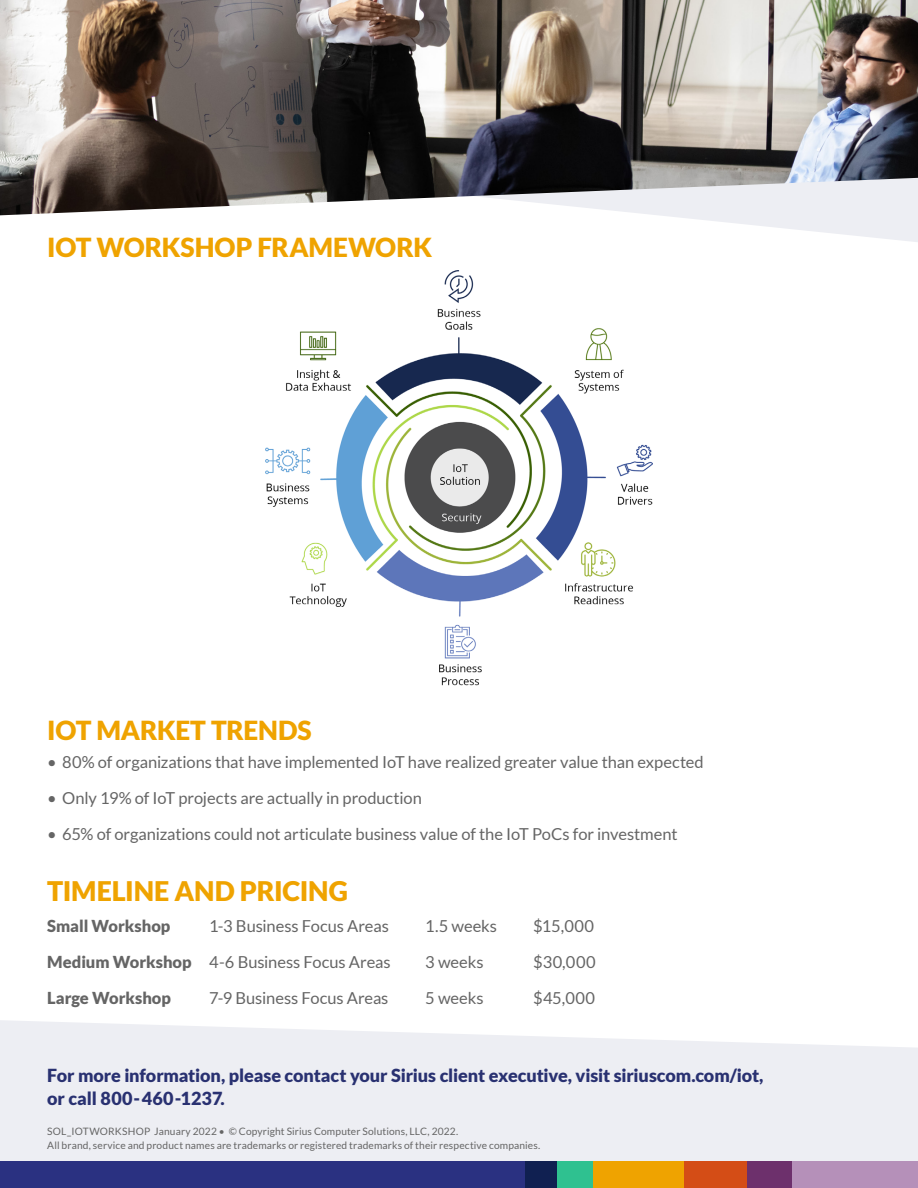
<style>
.page{position:relative;width:918px;height:1188px;background:#edeef3}
.page>*{position:absolute;margin:0;border:0;box-sizing:border-box;transform-origin:0 0}
.GOLD_SUBHEAD_18_18{font:900 27px "Lato";letter-spacing:-.005em;color:#efa300}
.GOLD_SUBHEAD_15_15{font:900 26.25px "Lato";letter-spacing:-.005em;color:#efa300}
.For_more_information{font:900 18px/22.5px "Lato";letter-spacing:-.01em;color:#293171}
.Body_copy_11_15{font:16.5px "Lato";letter-spacing:-.005em;color:#656565}
.Body_copy_11_15-2{font:900 16.5px "Lato";color:#656565}
.Legal_copy_7_10{font:10.2px "Lato";letter-spacing:.015em;color:#656565}
.s1{font-weight:900}
</style>
<div class="page">
<div style="left:0;top:1161px;width:525px;height:27px;background:#2a3181"></div>
<div style="left:556px;top:1161px;width:37px;height:27px;background:#2fc190"></div>
<div style="left:593px;top:1161px;width:91px;height:27px;background:#efa300"></div>
<div style="left:525px;top:1161px;width:31px;height:27px;background:#102051"></div>
<div style="left:684px;top:1161px;width:63px;height:27px;background:#d44d16"></div>
<div style="left:747px;top:1161px;width:46px;height:27px;background:#6d306c"></div>
<div style="left:793px;top:1161px;width:125px;height:27px;background:#b590b9"></div>
<div style="left:0;top:215px;width:918px;height:832px;background:#fff"></div>
<img style="left:0;top:0;width:918px;height:215px">
<img style="left:265px;top:270px;width:388px;height:418px">
<p class="GOLD_SUBHEAD_15_15" style="left:47px;top:232px;width:386px">IOT WORKSHOP FRAMEWORK</p>
<p class="GOLD_SUBHEAD_15_15" style="left:47px;top:715px;width:266px">IOT MARKET TRENDS</p>
<p class="Body_copy_11_15" style="left:47px;top:752px;width:658px">• 80% of organizations that have implemented IoT have realized greater value than expected</p>
<p class="Body_copy_11_15" style="left:47px;top:788px;width:376px">• Only 19% of IoT projects are actually in production</p>
<p class="Body_copy_11_15" style="left:47px;top:824px;width:632px">• 65% of organizations could not articulate business value of the IoT PoCs for investment</p>
<p class="GOLD_SUBHEAD_18_18" style="left:47px;top:875px;width:302px">TIMELINE AND PRICING</p>
<p class="Body_copy_11_15-2" style="left:47px;top:916px;width:125px">Small Workshop</p>
<p class="Body_copy_11_15" style="left:209px;top:916px;width:181px">1-3 Business Focus Areas</p>
<p class="Body_copy_11_15" style="left:425px;top:916px;width:73px">1.5 weeks</p>
<p class="Body_copy_11_15" style="left:533px;top:916px;width:62px">$15,000</p>
<p class="Body_copy_11_15" style="left:47px;top:952px;width:345px"><span class="s1">Medium Workshop</span> 4-6 Business Focus Areas</p>
<p class="Body_copy_11_15" style="left:425px;top:952px;width:60px">3 weeks</p>
<p class="Body_copy_11_15" style="left:533px;top:952px;width:64px">$30,000</p>
<p class="Body_copy_11_15-2" style="left:47px;top:988px;width:125px">Large Workshop</p>
<p class="Body_copy_11_15" style="left:209px;top:988px;width:181px">7-9 Business Focus Areas</p>
<p class="Body_copy_11_15" style="left:425px;top:988px;width:60px">5 weeks</p>
<p class="Body_copy_11_15" style="left:533px;top:988px;width:63px">$45,000</p>
<p class="For_more_information" style="left:47px;top:1064px;width:718px">For more information, please contact your Sirius client executive, visit siriuscom.com/iot, or call 800-460-1237.</p>
<p class="Legal_copy_7_10" style="left:47px;top:1125px;width:413px">SOL_IOTWORKSHOP January 2022 • © Copyright Sirius Computer Solutions, LLC, 2022.</p>
<p class="Legal_copy_7_10" style="left:47px;top:1140px;width:495px">All brand, service and product names are trademarks or registered trademarks of their respective companies.</p>
</div>
